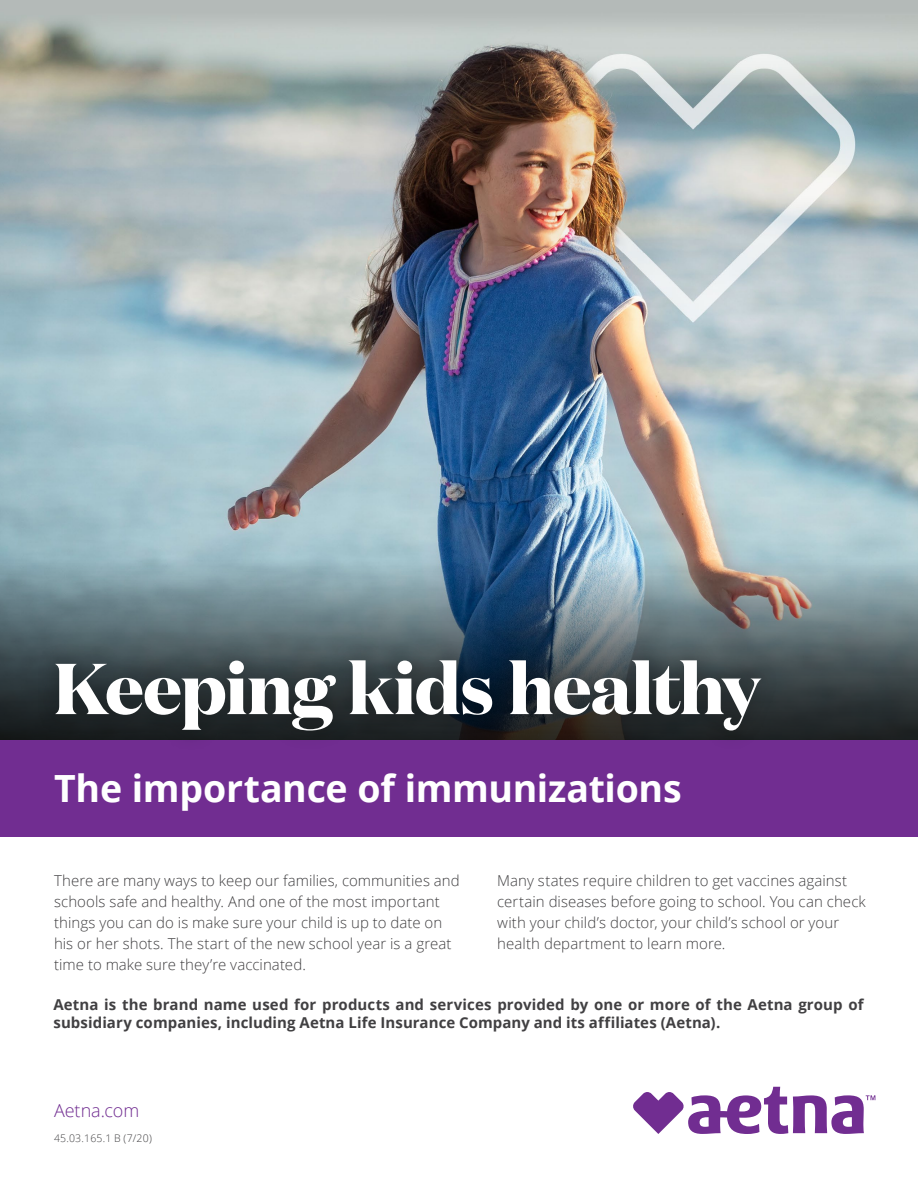
<style>
.page{position:relative;width:918px;height:1188px;background:#fff}
.page>*{position:absolute;margin:0;border:0;box-sizing:border-box;transform-origin:0 0}
.t1{font:700 71.7px "Domaine Display";letter-spacing:-.015em;color:#fff}
.t2{font:700 37.5px "Open Sans";letter-spacing:-.01em;color:#fff}
.t3{font:300 18px "Open Sans";letter-spacing:-.005em;color:#712d91}
.t4{font:300 15px "Open Sans";letter-spacing:.005em;color:#414042}
.t5{font:700 15px/18px "Open Sans";letter-spacing:.005em;color:#414042}
.t6{font:300 10.5px "Open Sans";letter-spacing:.02em;color:#414042}
</style>
<div class="page">
<img style="left:0;top:0;width:918px;height:516px">
<img style="left:0;top:516px;width:918px;height:224px">
<div style="left:0;top:740px;width:918px;height:97px;background:#712d91"></div>
<div style="left:36px;top:638px;width:744px;height:114px;background:#000;opacity:.38"></div>
<svg style="left:633px;top:1087px;width:242px;height:47px"></svg>
<p class="t1" style="left:53px;top:642px;width:709px">Keeping kids healthy</p>
<p class="t2" style="left:54px;top:762px;width:629px">The importance of immunizations</p>
<p class="t4" style="left:54px;top:870px;width:407px">There are many ways to keep our families, communities and</p>
<p class="t4" style="left:497px;top:870px;width:352px">Many states require children to get vaccines against</p>
<p class="t4" style="left:54px;top:891px;width:387px">schools safe and healthy. And one of the most important</p>
<p class="t4" style="left:497px;top:891px;width:370px">certain diseases before going to school. You can check</p>
<p class="t4" style="left:54px;top:912px;width:390px">things you can do is make sure your child is up to date on</p>
<p class="t4" style="left:497px;top:912px;width:343px">with your child’s doctor, your child’s school or your</p>
<p class="t4" style="left:54px;top:933px;width:399px">his or her shots. The start of the new school year is a great</p>
<p class="t4" style="left:497px;top:933px;width:230px">health department to learn more.</p>
<p class="t4" style="left:54px;top:954px;width:253px">time to make sure they’re vaccinated.</p>
<h1 class="t5" style="left:53px;top:995px;width:812px">Aetna is the brand name used for products and services provided by one or more of the Aetna group of subsidiary companies, including Aetna Life Insurance Company and its affiliates (Aetna).</h1>
<p class="t3" style="left:54px;top:1098px;width:87px">Aetna.com</p>
<p class="t6" style="left:54px;top:1131px;width:99px">45.03.165.1 B (7/20)</p>
</div>
